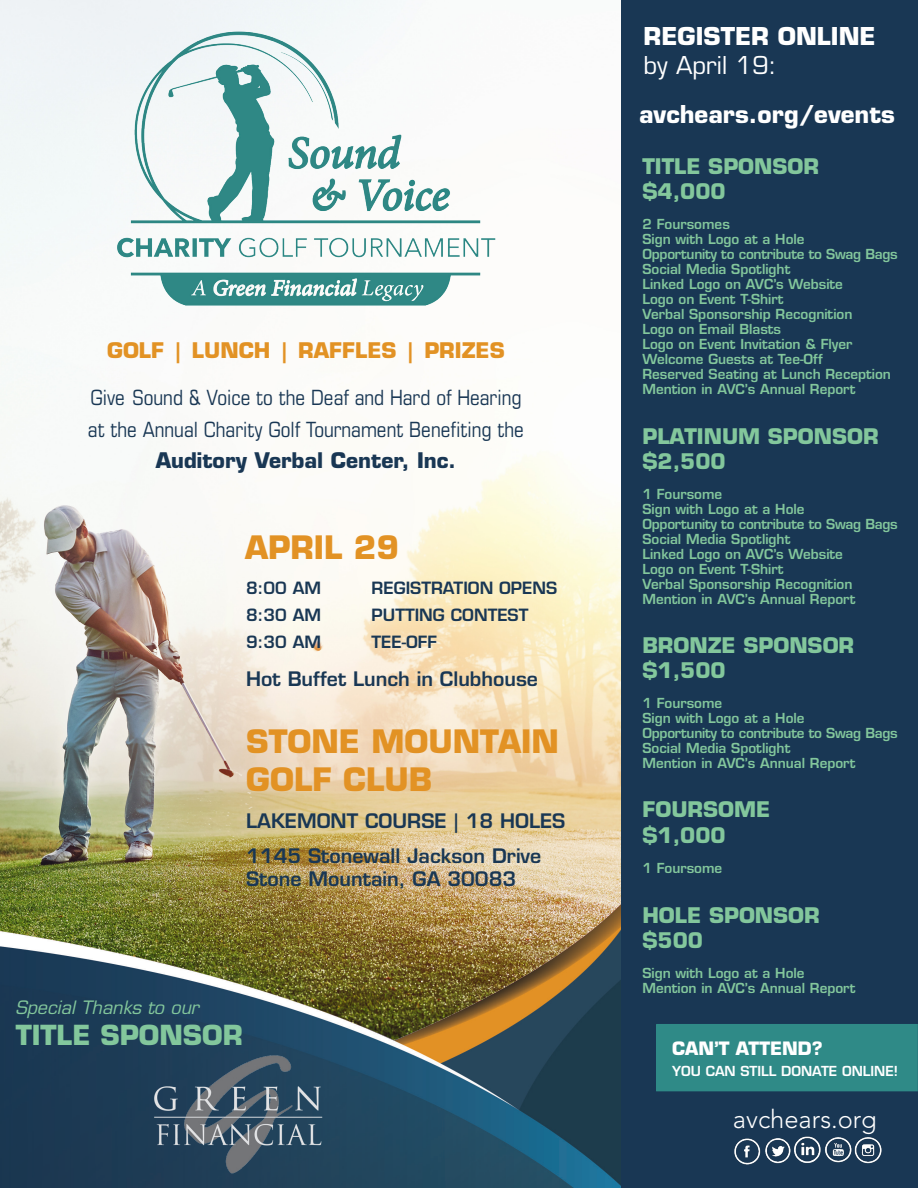
<style>
.page{position:relative;width:918px;height:1188px;background:#fff}
.page>*{position:absolute;margin:0;border:0;box-sizing:border-box;transform-origin:0 0}
.t1{font:700 31.5px "Eurostile LT Std";color:#e29224}
.t2{font:700 27px "Eurostile LT Std";color:#83c79c}
.t3{font:300 25.5px "Avenir LT Std";color:#fff}
.t4{font:700 24px "Eurostile LT Std";color:#fff}
.t5{font:24px "Eurostile LT Std";color:#fff}
.t6{font:700 21px "Eurostile LT Std";color:#83c79c}
.t7{font:condensed 21px "Eurostile LT Std";color:#193754}
.t8{font:700 21px "Eurostile LT Std";color:#193754}
.t9{font:700 21px "Eurostile LT Std";color:#e29224}
.t10{font:600 19.5px "Eurostile LT Std";color:#193754}
.t11{font:italic 18px "Eurostile LT Std";color:#83c79c}
.t12{font:700 18px "Eurostile LT Std";color:#fff}
.t13{font:600 16.5px "Eurostile LT Std";color:#193754}
.t14{font:600 13.5px "Eurostile LT Std";color:#83c79c}
.t15{font:600 13.5px "Eurostile LT Std";letter-spacing:-.02em;color:#83c79c}
.t16{font:600 13.5px "Eurostile LT Std";color:#fff}
</style>
<div class="page">
<img style="left:0;top:0;width:621px;height:896px">
<img style="left:0;top:896px;width:621px;height:292px">
<div style="left:621px;top:0;width:297px;height:1188px;background:#193754"></div>
<div style="left:657px;top:1025px;width:260px;height:66px;background:#2f8a87"></div>
<div style="left:656px;top:1024px;width:262px;height:67px;border:2px solid #2f8a87"></div>
<img style="left:105px;top:12px;width:403px;height:313px">
<img style="left:734px;top:1136px;width:28px;height:28px">
<img style="left:764px;top:1136px;width:28px;height:28px">
<img style="left:794px;top:1136px;width:28px;height:27px">
<img style="left:824px;top:1136px;width:28px;height:27px">
<img style="left:854px;top:1136px;width:28px;height:27px">
<img style="left:146px;top:1050px;width:184px;height:127px">
<p class="t9" style="left:107px;top:337px;width:399px">GOLF | LUNCH | RAFFLES | PRIZES</p>
<p class="t7" style="left:90px;top:385px;width:433px">Give Sound &amp; Voice to the Deaf and Hard of Hearing</p>
<p class="t7" style="left:88px;top:416px;width:437px">at the Annual Charity Golf Tournament Benefiting the</p>
<p class="t8" style="left:156px;top:447px;width:302px">Auditory Verbal Center, Inc.</p>
<p class="t1" style="left:245px;top:528px;width:156px">APRIL 29</p>
<p class="t13" style="left:246px;top:578px;width:76px">8:00 AM</p>
<p class="t13" style="left:372px;top:578px;width:187px">REGISTRATION OPENS</p>
<p class="t13" style="left:246px;top:605px;width:76px">8:30 AM</p>
<p class="t13" style="left:372px;top:605px;width:158px">PUTTING CONTEST</p>
<p class="t13" style="left:246px;top:632px;width:76px">9:30 AM</p>
<p class="t13" style="left:372px;top:632px;width:67px">TEE-OFF</p>
<p class="t10" style="left:246px;top:666px;width:293px">Hot Buffet Lunch in Clubhouse</p>
<p class="t1" style="left:246px;top:722px;width:314px">STONE MOUNTAIN</p>
<p class="t1" style="left:246px;top:760px;width:187px">GOLF CLUB</p>
<p class="t11" style="left:15px;top:996px;width:185px">Special Thanks to our</p>
<p class="t10" style="left:246px;top:808px;width:321px">LAKEMONT COURSE | 18 HOLES</p>
<p class="t10" style="left:246px;top:844px;width:297px">1145 Stonewall Jackson Drive</p>
<p class="t10" style="left:246px;top:867px;width:271px">Stone Mountain, GA 30083</p>
<p class="t2" style="left:16px;top:1018px;width:229px">TITLE SPONSOR</p>
<p class="t4" style="left:644px;top:21px;width:234px">REGISTER ONLINE</p>
<p class="t5" style="left:644px;top:51px;width:135px">by April 19:</p>
<p class="t4" style="left:639px;top:99px;width:257px">avchears.org/events</p>
<p class="t6" style="left:642px;top:154px;width:178px">TITLE SPONSOR</p>
<p class="t6" style="left:642px;top:179px;width:85px">$4,000</p>
<p class="t14" style="left:642px;top:216px;width:89px">2 Foursomes</p>
<p class="t14" style="left:642px;top:231px;width:164px">Sign with Logo at a Hole</p>
<p class="t15" style="left:642px;top:246px;width:257px">Opportunity to contribute to Swag Bags</p>
<p class="t14" style="left:642px;top:261px;width:150px">Social Media Spotlight</p>
<p class="t14" style="left:642px;top:276px;width:202px">Linked Logo on AVC’s Website</p>
<p class="t14" style="left:642px;top:291px;width:143px">Logo on Event T-Shirt</p>
<p class="t14" style="left:642px;top:306px;width:212px">Verbal Sponsorship Recognition</p>
<p class="t14" style="left:642px;top:321px;width:140px">Logo on Email Blasts</p>
<p class="t14" style="left:642px;top:336px;width:212px">Logo on Event Invitation &amp; Flyer</p>
<p class="t14" style="left:642px;top:351px;width:182px">Welcome Guests at Tee-Off</p>
<p class="t14" style="left:642px;top:366px;width:250px">Reserved Seating at Lunch Reception</p>
<p class="t14" style="left:642px;top:381px;width:215px">Mention in AVC’s Annual Report</p>
<p class="t6" style="left:642px;top:423px;width:238px">PLATINUM SPONSOR</p>
<p class="t6" style="left:642px;top:448px;width:85px">$2,500</p>
<p class="t14" style="left:642px;top:485px;width:81px">1 Foursome</p>
<p class="t14" style="left:642px;top:500px;width:164px">Sign with Logo at a Hole</p>
<p class="t15" style="left:642px;top:515px;width:257px">Opportunity to contribute to Swag Bags</p>
<p class="t14" style="left:642px;top:530px;width:150px">Social Media Spotlight</p>
<p class="t14" style="left:642px;top:545px;width:202px">Linked Logo on AVC’s Website</p>
<p class="t14" style="left:642px;top:560px;width:143px">Logo on Event T-Shirt</p>
<p class="t14" style="left:642px;top:575px;width:212px">Verbal Sponsorship Recognition</p>
<p class="t14" style="left:642px;top:590px;width:215px">Mention in AVC’s Annual Report</p>
<p class="t6" style="left:642px;top:632px;width:213px">BRONZE SPONSOR</p>
<p class="t6" style="left:642px;top:658px;width:85px">$1,500</p>
<p class="t14" style="left:642px;top:695px;width:81px">1 Foursome</p>
<p class="t14" style="left:642px;top:710px;width:164px">Sign with Logo at a Hole</p>
<p class="t15" style="left:642px;top:725px;width:257px">Opportunity to contribute to Swag Bags</p>
<p class="t14" style="left:642px;top:740px;width:150px">Social Media Spotlight</p>
<p class="t14" style="left:642px;top:755px;width:215px">Mention in AVC’s Annual Report</p>
<p class="t6" style="left:642px;top:797px;width:129px">FOURSOME</p>
<p class="t6" style="left:642px;top:822px;width:85px">$1,000</p>
<p class="t14" style="left:642px;top:859px;width:81px">1 Foursome</p>
<p class="t6" style="left:642px;top:902px;width:179px">HOLE SPONSOR</p>
<p class="t6" style="left:642px;top:928px;width:62px">$500</p>
<p class="t14" style="left:642px;top:965px;width:164px">Sign with Logo at a Hole</p>
<p class="t14" style="left:642px;top:980px;width:215px">Mention in AVC’s Annual Report</p>
<p class="t12" style="left:672px;top:1037px;width:152px">CAN’T ATTEND?</p>
<p class="t16" style="left:672px;top:1062px;width:227px">YOU CAN STILL DONATE ONLINE!</p>
<p class="t3" style="left:733px;top:1104px;width:145px">avchears.org</p>
</div>
